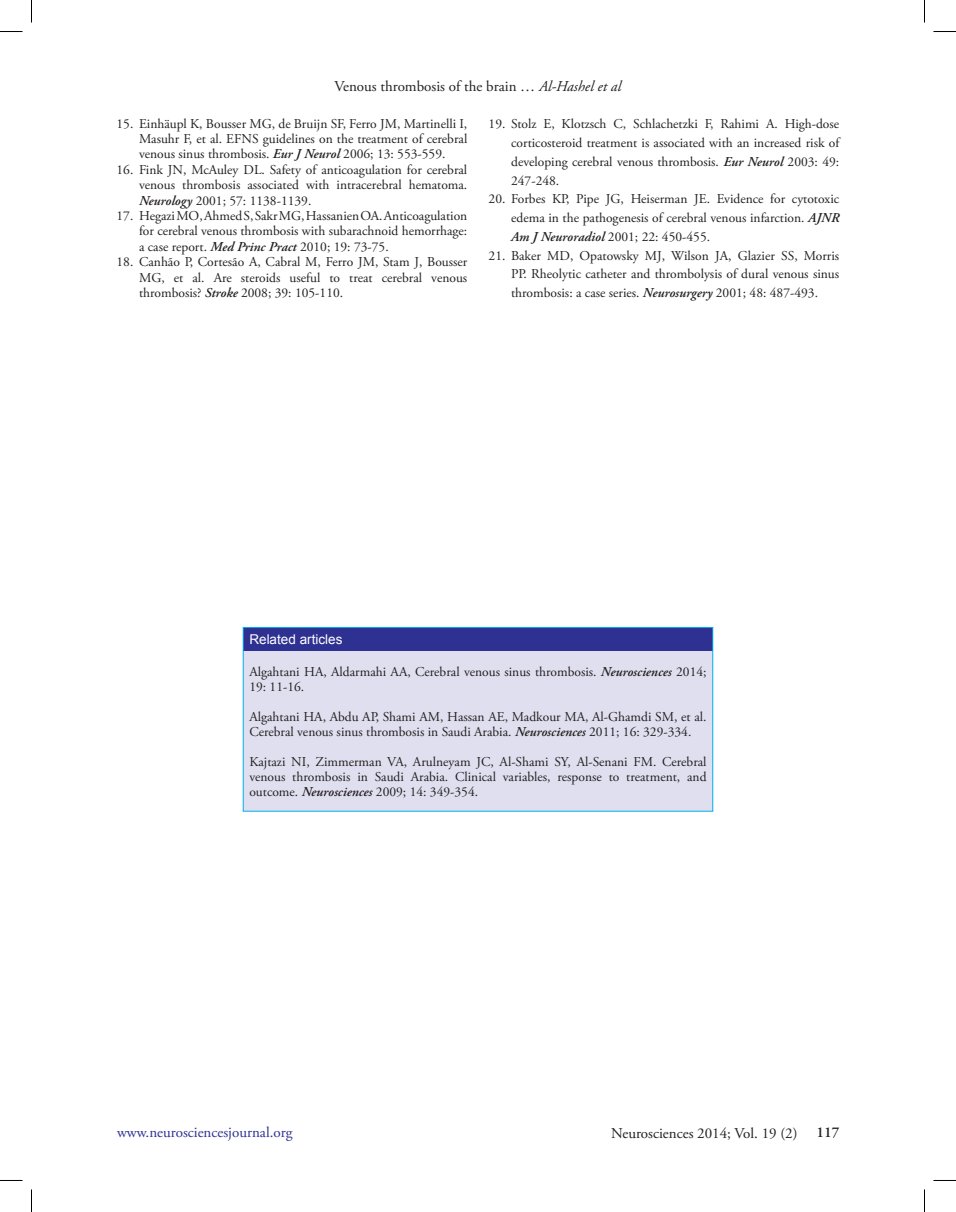
<style>
.page{position:relative;width:956px;height:1212px;background:#fff}
.page>*{position:absolute;margin:0;border:0;box-sizing:border-box;transform-origin:0 0}
.t1{font:15px "Adobe Garamond Pro";color:#231f20}
.t2{font:15px "Adobe Garamond Pro";color:#2e3092}
.t3{font:600 15px "Adobe Garamond Pro";color:#231f20}
.t4{font:13.5px/15.5px "Adobe Garamond Pro";color:#231f20;text-align:justify}
.t5{font:13.5px "Arial";color:#fff}
.s1{font-style:italic}
.s2{font-weight:600;font-style:italic}
</style>
<div class="page">
<div style="left:243px;top:627px;width:470px;height:23px;background:#2e3092"></div>
<div style="left:243px;top:650px;width:470px;height:160px;background:#e0dfef"></div>
<div style="left:243px;top:627px;width:470px;height:184px;border:1px solid #00aeef"></div>
<svg style="left:0;top:31px;width:22px;height:1px"></svg>
<svg style="left:933px;top:31px;width:23px;height:1px"></svg>
<svg style="left:31px;top:0;width:1px;height:22px"></svg>
<svg style="left:31px;top:1189px;width:1px;height:22px"></svg>
<svg style="left:924px;top:0;width:1px;height:22px"></svg>
<svg style="left:924px;top:1189px;width:1px;height:22px"></svg>
<p class="t1" style="left:334px;top:77px;width:288px">Venous thrombosis of the brain … <span class="s1">Al-Hashel et al</span></p>
<p class="t4" style="left:139px;top:116px;width:330px;text-indent:-23px">15. Einhäupl K, Bousser MG, de Bruijn SF, Ferro JM, Martinelli I, Masuhr F, et al. EFNS guidelines on the treatment of cerebral venous sinus thrombosis. <span class="s2">Eur J Neurol</span> 2006; 13: 553-559.</p>
<p class="t4" style="left:139px;top:162px;width:330px;text-indent:-23px">16. Fink JN, McAuley DL. Safety of anticoagulation for cerebral venous thrombosis associated with intracerebral hematoma.<br><span class="s2">Neurology</span> 2001; 57: 1138-1139.</p>
<p class="t4" style="left:139px;top:208px;width:330px;text-indent:-23px">17. Hegazi MO, Ahmed S, Sakr MG, Hassanien OA. Anticoagulation for cerebral venous thrombosis with subarachnoid hemorrhage: a case report. <span class="s2">Med Princ Pract</span> 2010; 19: 73-75.</p>
<p class="t4" style="left:139px;top:255px;width:330px;text-indent:-23px">18. Canhão P, Cortesão A, Cabral M, Ferro JM, Stam J, Bousser MG, et al. Are steroids useful to treat cerebral venous thrombosis? <span class="s2">Stroke</span> 2008; 39: 105-110.</p>
<p class="t4" style="left:511px;top:115px;width:330px;line-height:18.8px;text-indent:-23px">19. Stolz E, Klotzsch C, Schlachetzki F, Rahimi A. High-dose corticosteroid treatment is associated with an increased risk of developing cerebral venous thrombosis. <span class="s2">Eur Neurol</span> 2003: 49:<br>247-248.</p>
<p class="t4" style="left:511px;top:190px;width:330px;line-height:18.8px;text-indent:-23px">20. Forbes KP, Pipe JG, Heiserman JE. Evidence for cytotoxic edema in the pathogenesis of cerebral venous infarction. <span class="s2">AJNR Am J Neuroradiol</span> 2001; 22: 450-455.</p>
<p class="t4" style="left:511px;top:246px;width:330px;line-height:18.8px;text-indent:-23px">21. Baker MD, Opatowsky MJ, Wilson JA, Glazier SS, Morris PP. Rheolytic catheter and thrombolysis of dural venous sinus thrombosis: a case series. <span class="s2">Neurosurgery</span> 2001; 48: 487-493.</p>
<p class="t5" style="left:249px;top:631px;width:95px">Related articles</p>
<p class="t4" style="left:249px;top:664px;width:459px;line-height:15px">Algahtani HA, Aldarmahi AA, Cerebral venous sinus thrombosis. <span class="s2">Neurosciences</span> 2014;<br>19: 11-16.</p>
<p class="t4" style="left:249px;top:709px;width:459px;line-height:15px">Algahtani HA, Abdu AP, Shami AM, Hassan AE, Madkour MA, Al-Ghamdi SM, et al.<br>Cerebral venous sinus thrombosis in Saudi Arabia. <span class="s2">Neurosciences</span> 2011; 16: 329-334.</p>
<p class="t4" style="left:249px;top:754px;width:459px;line-height:15px">Kajtazi NI, Zimmerman VA, Arulneyam JC, Al-Shami SY, Al-Senani FM. Cerebral venous thrombosis in Saudi Arabia. Clinical variables, response to treatment, and outcome. <span class="s2">Neurosciences</span> 2009; 14: 349-354.</p>
<p class="t2" style="left:117px;top:1123px;width:177px">www.neurosciencesjournal.org</p>
<p class="t1" style="left:611px;top:1123px;width:188px">Neurosciences 2014; Vol. 19 (2)</p>
<p class="t3" style="left:816px;top:1123px;width:24px">117</p>
</div>
